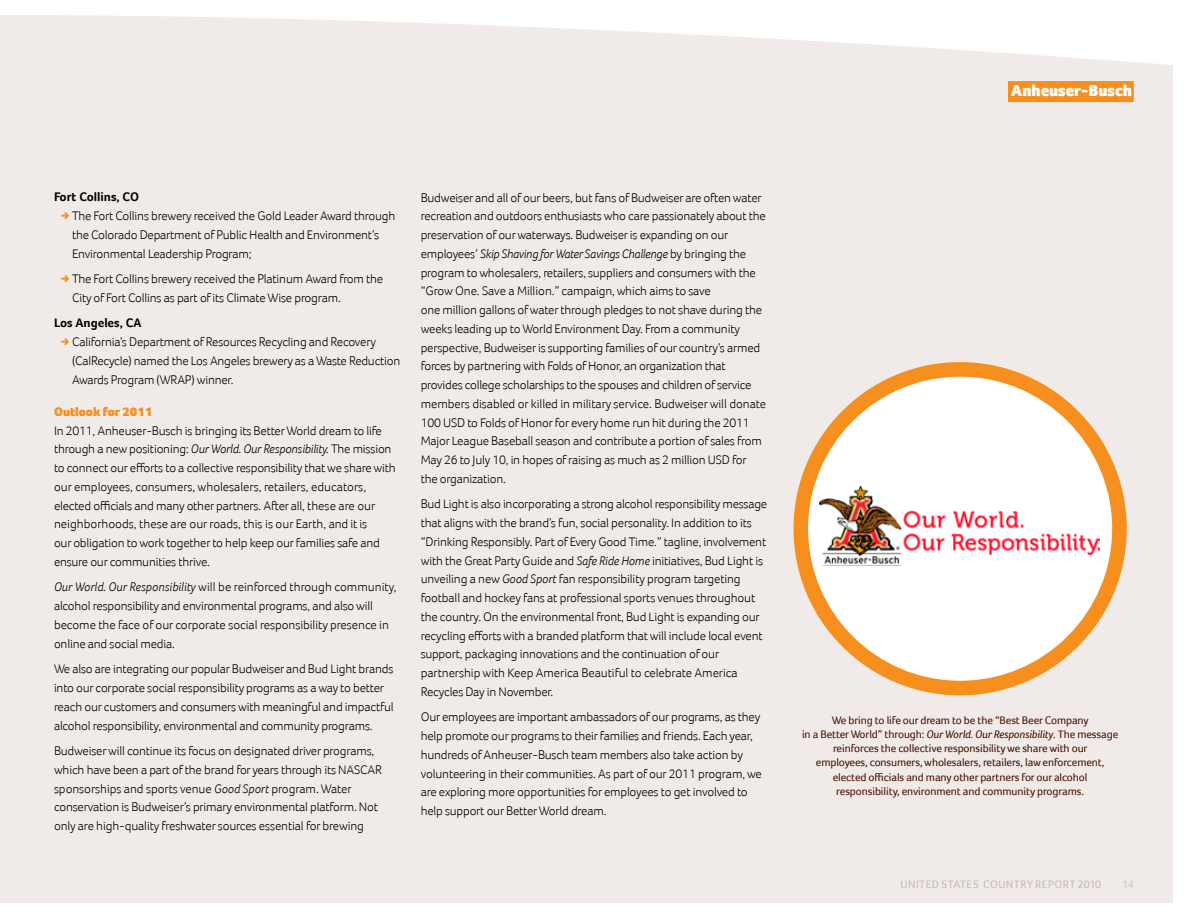
<style>
.page{position:relative;width:1188px;height:918px;background:#fff}
.page>*{position:absolute;margin:0;border:0;box-sizing:border-box;transform-origin:0 0}
.t1{font:900 16.5px "Foco";color:#fff}
.t2{font:300 12.75px/18.8px "Foco";letter-spacing:-.015em;color:#000}
.t3{font:700 12.75px "Foco";color:#000}
.t4{font:900 12.75px "Foco";color:#f78f1e}
.t5{font:11.25px/14.2px "Foco";letter-spacing:-.01em;color:#460a00;text-align:center}
.t6{font:11.25px "Foco";letter-spacing:.04em;color:#c5b8b1}
.t7{font:700 11.25px "Foco";color:#dad0ca}
.s1{font-style:italic}
</style>
<div class="page">
<div style="left:0;top:15px;width:1173px;height:888px;background:#f0ebe8"></div>
<div style="left:1008px;top:81px;width:126px;height:21px;background:#f78f1e"></div>
<div style="left:794px;top:362px;width:333px;height:333px;background:#f78f1e;border-radius:50%"></div>
<div style="left:808px;top:377px;width:304px;height:304px;background:#fff;border-radius:50%"></div>
<img style="left:819px;top:486px;width:280px;height:78px">
<svg style="left:61px;top:212px;width:8px;height:7px"></svg>
<svg style="left:61px;top:275px;width:8px;height:7px"></svg>
<svg style="left:61px;top:338px;width:8px;height:7px"></svg>
<p class="t1" style="left:1011px;top:81px;width:122px">Anheuser-Busch</p>
<p class="t3" style="left:54px;top:190px;width:86px">Fort Collins, CO</p>
<p class="t2" style="left:72px;top:206px;width:325px">The Fort Collins brewery received the Gold Leader Award through the Colorado Department of Public Health and Environment’s<br>Environmental Leadership Program;</p>
<p class="t2" style="left:72px;top:269px;width:313px">The Fort Collins brewery received the Platinum Award from the<br>City of Fort Collins as part of its Climate Wise program.</p>
<p class="t3" style="left:54px;top:316px;width:89px">Los Angeles, CA</p>
<p class="t2" style="left:72px;top:332px;width:330px">California’s Department of Resources Recycling and Recovery (CalRecycle) named the Los Angeles brewery as a Waste Reduction<br>Awards Program (WRAP) winner.</p>
<p class="t4" style="left:54px;top:404px;width:100px">Outlook for 2011</p>
<p class="t2" style="left:54px;top:421px;width:343px">In 2011, Anheuser-Busch is bringing its Better World dream to life through a new positioning: <span class="s1">Our World. Our Responsibility.</span> The mission to connect our efforts to a collective responsibility that we share with our employees, consumers, wholesalers, retailers, educators, elected officials and many other partners. After all, these are our neighborhoods, these are our roads, this is our Earth, and it is<br>our obligation to work together to help keep our families safe and ensure our communities thrive.</p>
<p class="t2" style="left:54px;top:578px;width:344px"><span class="s1">Our World. Our Responsibility</span> will be reinforced through community, alcohol responsibility and environmental programs, and also will become the face of our corporate social responsibility presence in online and social media.</p>
<p class="t2" style="left:54px;top:659px;width:341px">We also are integrating our popular Budweiser and Bud Light brands into our corporate social responsibility programs as a way to better reach our customers and consumers with meaningful and impactful alcohol responsibility, environmental and community programs.</p>
<p class="t2" style="left:54px;top:741px;width:330px">Budweiser will continue its focus on designated driver programs, which have been a part of the brand for years through its NASCAR sponsorships and sports venue <span class="s1">Good Sport</span> program. Water conservation is Budweiser’s primary environmental platform. Not only are high-quality freshwater sources essential for brewing</p>
<p class="t2" style="left:421px;top:188px;width:347px">Budweiser and all of our beers, but fans of Budweiser are often water recreation and outdoors enthusiasts who care passionately about the preservation of our waterways. Budweiser is expanding on our employees’ <span class="s1">Skip Shaving for Water Savings Challenge</span> by bringing the program to wholesalers, retailers, suppliers and consumers with the “Grow One. Save a Million.” campaign, which aims to save<br>one million gallons of water through pledges to not shave during the weeks leading up to World Environment Day. From a community perspective, Budweiser is supporting families of our country’s armed forces by partnering with Folds of Honor, an organization that provides college scholarships to the spouses and children of service members disabled or killed in military service. Budweiser will donate 100 USD to Folds of Honor for every home run hit during the 2011<br>Major League Baseball season and contribute a portion of sales from May 26 to July 10, in hopes of raising as much as 2 million USD for the organization.</p>
<p class="t2" style="left:421px;top:495px;width:348px">Bud Light is also incorporating a strong alcohol responsibility message that aligns with the brand’s fun, social personality. In addition to its “Drinking Responsibly. Part of Every Good Time.” tagline, involvement with the Great Party Guide and <span class="s1">Safe Ride Home</span> initiatives, Bud Light is unveiling a new <span class="s1">Good Sport</span> fan responsibility program targeting football and hockey fans at professional sports venues throughout the country. On the environmental front, Bud Light is expanding our recycling efforts with a branded platform that will include local event support, packaging innovations and the continuation of our partnership with Keep America Beautiful to celebrate America Recycles Day in November.</p>
<p class="t2" style="left:421px;top:708px;width:343px">Our employees are important ambassadors of our programs, as they help promote our programs to their families and friends. Each year, hundreds of Anheuser-Busch team members also take action by volunteering in their communities. As part of our 2011 program, we are exploring more opportunities for employees to get involved to help support our Better World dream.</p>
<p class="t5" style="left:802px;top:713px;width:318px">We bring to life our dream to be the “Best Beer Company<br>in a Better World” through: <span class="s1">Our World. Our Responsibility</span>. The message reinforces the collective responsibility we share with our<br>employees, consumers, wholesalers, retailers, law enforcement, elected officials and many other partners for our alcohol responsibility, environment and community programs.</p>
<p class="t6" style="left:901px;top:878px;width:202px">UNITED STATES COUNTRY REPORT 2010</p>
<p class="t7" style="left:1123px;top:878px;width:13px">14</p>
</div>
